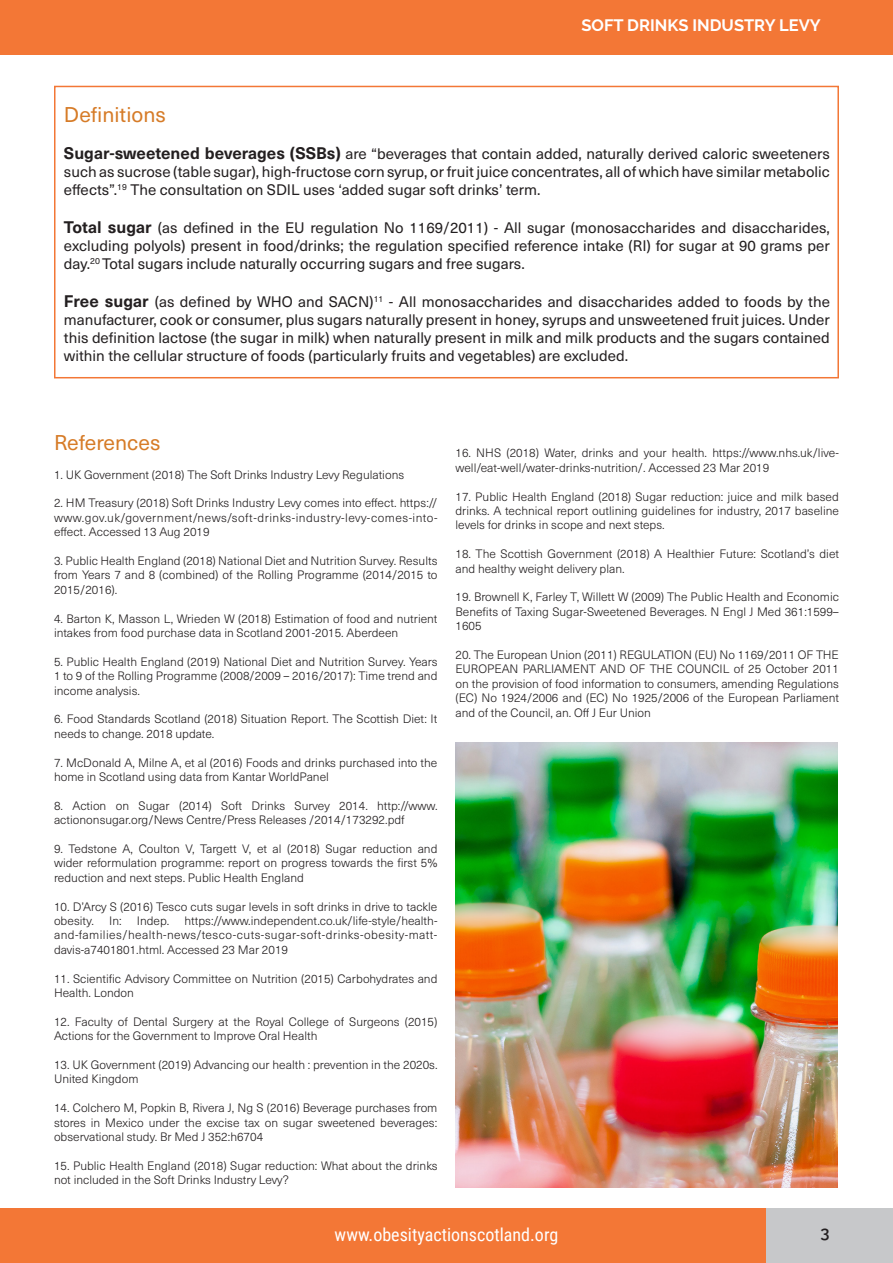
<style>
.page{position:relative;width:893px;height:1263px;background:#fff}
.page>*{position:absolute;margin:0;border:0;box-sizing:border-box;transform-origin:0 0}
.Big_Title{font:21px "Neue Haas Unica W1 G";color:#d67b27}
.t1{font:18px "Roboto Condensed";color:#fff}
.t2{font:700 16.5px "Raleway";color:#fff}
.t3{font:600 16.5px "Raleway";color:#231f20}
.t4{font:15px/18px "Neue Haas Unica W1 G";color:#231f20;text-align:justify}
.References{font:300 12px/14.4px "Neue Haas Unica W1 G";color:#231f20}
.s1{font-weight:700;font-size:16.5px}
</style>
<div class="page">
<div style="left:0;top:0;width:893px;height:54px;background:#f37736"></div>
<div style="left:766px;top:1209px;width:127px;height:54px;background:#c7c8ca"></div>
<div style="left:0;top:1209px;width:766px;height:54px;background:#f37736"></div>
<div style="left:54px;top:86px;width:785px;height:292px;border:2px solid #f37736"></div>
<img style="left:455px;top:742px;width:383px;height:446px">
<h3 class="t2" style="left:581px;top:16px;width:241px">SOFT DRINKS INDUSTRY LEVY</h3>
<p class="Big_Title" style="left:64px;top:99px;width:103px">Definitions</p>
<p class="t4" style="left:64px;top:144px;width:767px"><span class="s1">Sugar-sweetened beverages (SSBs)</span> are “beverages that contain added, naturally derived caloric sweeteners such as sucrose (table sugar), high-fructose corn syrup, or fruit juice concentrates, all of which have similar metabolic effects”.<sup>19</sup> The consultation on SDIL uses ‘added sugar soft drinks’ term.</p>
<p class="t4" style="left:64px;top:218px;width:767px"><span class="s1">Total sugar</span> (as defined in the EU regulation No 1169/2011) - All sugar (monosaccharides and disaccharides, excluding polyols) present in food/drinks; the regulation specified reference intake (RI) for sugar at 90 grams per day.<sup>20</sup> Total sugars include naturally occurring sugars and free sugars.</p>
<p class="t4" style="left:64px;top:292px;width:767px"><span class="s1">Free sugar</span> (as defined by WHO and SACN)<sup>11</sup> - All monosaccharides and disaccharides added to foods by the manufacturer, cook or consumer, plus sugars naturally present in honey, syrups and unsweetened fruit juices. Under this definition lactose (the sugar in milk) when naturally present in milk and milk products and the sugars contained within the cellular structure of foods (particularly fruits and vegetables) are excluded.</p>
<p class="Big_Title" style="left:54px;top:427px;width:108px">References</p>
<p class="References" style="left:54px;top:467px;width:352px">1. UK Government (2018) The Soft Drinks Industry Levy Regulations</p>
<p class="References" style="left:54px;top:495px;width:385px;text-align:justify">2. HM Treasury (2018) Soft Drinks Industry Levy comes into effect. https:// www.gov.uk/government/news/soft-drinks-industry-levy-comes-into&shy;effect. Accessed 13 Aug 2019</p>
<p class="References" style="left:54px;top:553px;width:385px;text-align:justify">3. Public Health England (2018) National Diet and Nutrition Survey. Results from Years 7 and 8 (combined) of the Rolling Programme (2014/2015 to 2015/2016).</p>
<p class="References" style="left:54px;top:611px;width:385px">4. Barton K, Masson L, Wrieden W (2018) Estimation of food and nutrient intakes from food purchase data in Scotland 2001-2015. Aberdeen</p>
<p class="References" style="left:54px;top:654px;width:385px;text-align:justify">5. Public Health England (2019) National Diet and Nutrition Survey. Years 1 to 9 of the Rolling Programme (2008/2009 – 2016/2017): Time trend and income analysis.</p>
<p class="References" style="left:54px;top:711px;width:385px">6. Food Standards Scotland (2018) Situation Report. The Scottish Diet: It needs to change. 2018 update.</p>
<p class="References" style="left:54px;top:755px;width:385px">7. McDonald A, Milne A, et al (2016) Foods and drinks purchased into the home in Scotland using data from Kantar WorldPanel</p>
<p class="References" style="left:54px;top:798px;width:385px">8. Action on Sugar (2014) Soft Drinks Survey 2014. http://www. actiononsugar.org/News Centre/Press Releases /2014/173292.pdf</p>
<p class="References" style="left:54px;top:841px;width:385px;text-align:justify">9. Tedstone A, Coulton V, Targett V, et al (2018) Sugar reduction and wider reformulation programme: report on progress towards the first 5% reduction and next steps. Public Health England</p>
<p class="References" style="left:54px;top:899px;width:385px">10. D’Arcy S (2016) Tesco cuts sugar levels in soft drinks in drive to tackle obesity.</p>
<p class="References" style="left:54px;top:913px;width:385px;text-align:justify;text-indent:130px">https://www.independent.co.uk/life-style/health&shy;and-families/health-news/tesco-cuts-sugar-soft-drinks-obesity-matt&shy;davis-a7401801.html. Accessed 23 Mar 2019</p>
<p class="References" style="left:54px;top:971px;width:385px">11. Scientific Advisory Committee on Nutrition (2015) Carbohydrates and<br>Health. London</p>
<p class="References" style="left:54px;top:1014px;width:385px">12. Faculty of Dental Surgery at the Royal College of Surgeons (2015)<br>Actions for the Government to Improve Oral Health</p>
<p class="References" style="left:54px;top:1057px;width:385px">13. UK Government (2019) Advancing our health : prevention in the 2020s.<br>United Kingdom</p>
<p class="References" style="left:54px;top:1100px;width:385px;text-align:justify">14. Colchero M, Popkin B, Rivera J, Ng S (2016) Beverage purchases from stores in Mexico under the excise tax on sugar sweetened beverages: observational study. Br Med J 352:h6704</p>
<p class="References" style="left:54px;top:1158px;width:385px">15. Public Health England (2018) Sugar reduction: What about the drinks not included in the Soft Drinks Industry Levy?</p>
<p class="References" style="left:109px;top:913px;width:14px">In:</p>
<p class="References" style="left:137px;top:913px;width:34px">Indep.</p>
<p class="References" style="left:455px;top:445px;width:385px">16. NHS (2018) Water, drinks and your health. https://www.nhs.uk/live&shy;well/eat-well/water-drinks-nutrition/. Accessed 23 Mar 2019</p>
<p class="References" style="left:455px;top:488px;width:385px;text-align:justify">17. Public Health England (2018) Sugar reduction: juice and milk based drinks. A technical report outlining guidelines for industry, 2017 baseline levels for drinks in scope and next steps.</p>
<p class="References" style="left:455px;top:546px;width:385px">18. The Scottish Government (2018) A Healthier Future: Scotland’s diet and healthy weight delivery plan.</p>
<p class="References" style="left:455px;top:589px;width:385px;text-align:justify">19. Brownell K, Farley T, Willett W (2009) The Public Health and Economic Benefits of Taxing Sugar-Sweetened Beverages. N Engl J Med 361:1599– 1605</p>
<p class="References" style="left:455px;top:647px;width:385px;text-align:justify">20. The European Union (2011) REGULATION (EU) No 1169/2011 OF THE EUROPEAN PARLIAMENT AND OF THE COUNCIL of 25 October 2011 on the provision of food information to consumers, amending Regulations (EC) No 1924/2006 and (EC) No 1925/2006 of the European Parliament and of the Council, an. Off J Eur Union</p>
<h2 class="t1" style="left:335px;top:1222px;width:225px">www.obesityactionscotland.org</h2>
<h3 class="t3" style="left:820px;top:1223px;width:11px">3</h3>
</div>
